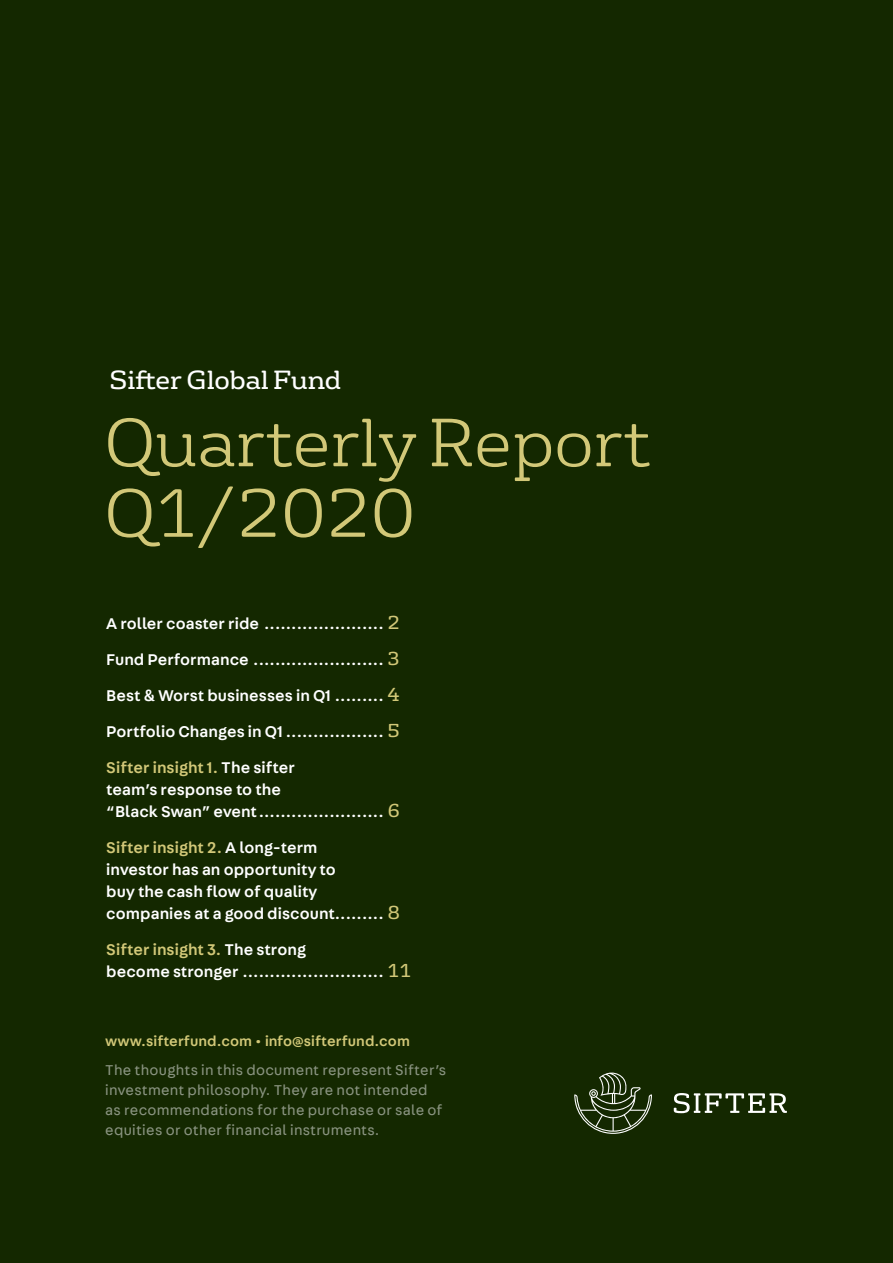
<style>
.page{position:relative;width:893px;height:1263px;background:#142800}
.page>*{position:absolute;margin:0;border:0;box-sizing:border-box;transform-origin:0 0}
.t1{font:300 66px/70.5px "FS Rufus";letter-spacing:-.005em;color:#d2c878}
.Väliotsikko{font:25.5px "FS Rufus";letter-spacing:-.005em;color:#fff}
.TOC_-_Otsikko{font:500 16.5px/22px "Fabriga";letter-spacing:.005em;color:#fff}
.t2{font:15px/20px "Fabriga";letter-spacing:.02em;color:#899380}
.t3{font:500 15px "Fabriga";letter-spacing:.005em;color:#d2c878}
.s1{font-family:"FS Rufus";font-weight:400;font-size:18.15px;color:#d2c878}
.s2{color:#d2c878}
</style>
<div class="page">
<svg style="left:674px;top:1093px;width:113px;height:20px"></svg>
<svg style="left:574px;top:1072px;width:78px;height:62px"></svg>
<p class="Väliotsikko" style="left:109px;top:359px;width:234px">Sifter Global Fund</p>
<p class="t1" style="left:104px;top:402px;width:549px">Quarterly Report<br>Q1/2020</p>
<p class="TOC_-_Otsikko" style="left:106px;top:612px;width:295px">A roller coaster ride ...................... <span class="s1">2</span></p>
<p class="TOC_-_Otsikko" style="left:106px;top:648px;width:295px">Fund Performance ........................ <span class="s1">3</span></p>
<p class="TOC_-_Otsikko" style="left:106px;top:684px;width:295px">Best &amp; Worst businesses in Q1 ......... <span class="s1">4</span></p>
<p class="TOC_-_Otsikko" style="left:106px;top:720px;width:295px">Portfolio Changes in Q1 .................. <span class="s1">5</span></p>
<p class="TOC_-_Otsikko" style="left:106px;top:756px;width:295px"><span class="s2">Sifter insight 1.</span> The sifter<br>team’s response to the<br>“Black Swan” event....................... <span class="s1">6</span></p>
<p class="TOC_-_Otsikko" style="left:106px;top:836px;width:296px"><span class="s2">Sifter insight 2.</span> A long-term<br>investor has an opportunity to<br>buy the cash flow of quality companies at a good discount......... <span class="s1">8</span></p>
<p class="TOC_-_Otsikko" style="left:106px;top:938px;width:307px"><span class="s2">Sifter insight 3.</span> The strong<br>become stronger .......................... <span class="s1">11</span></p>
<p class="t3" style="left:105px;top:1030px;width:306px">www.sifterfund.com info@sifterfund.com</p>
<p class="t2" style="left:105px;top:1059px;width:343px">The thoughts in this document represent Sifter’s investment philosophy. They are not intended as recommendations for the purchase or sale of equities or other financial instruments.</p>
</div>
